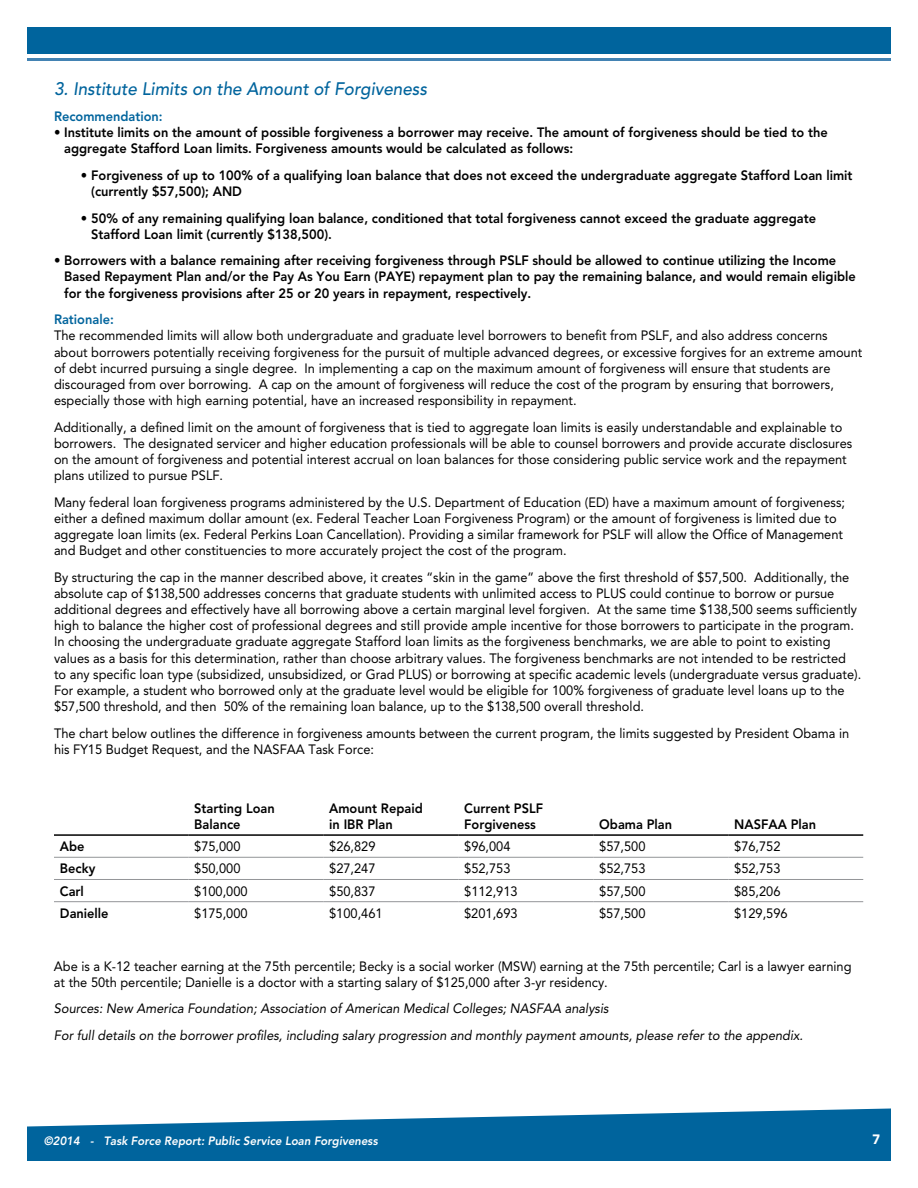
<style>
.page{position:relative;width:918px;height:1188px;background:#fff}
.page>*{position:absolute;margin:0;border:0;box-sizing:border-box;transform-origin:0 0}
.t1{font:italic 500 18px "Avenir LT Std";color:#00649d;scale:.95 1}
.t2{font:13.5px/16.2px "Avenir LT Std";color:#000;scale:.95 1}
.t3{font:800 13.5px/16.2px "Avenir LT Std";color:#000;scale:.95 1}
.t4{font:italic 13.5px/26.4px "Avenir LT Std";color:#000;scale:.95 1}
.t5{font:800 13.5px "Avenir LT Std";color:#00649d;scale:.95 1}
.t6{font:900 13.5px "Avenir LT Std";color:#fff;scale:.95 1}
.t7{font:italic 800 12px "Avenir LT Std";color:#fff;scale:.95 1}
</style>
<div class="page">
<div style="left:27px;top:27px;width:864px;height:27px;background:#00649d"></div>
<hr style="left:27px;top:58px;width:864px;height:3px;background:#4383b3">
<svg style="left:27px;top:1108px;width:864px;height:26px"></svg>
<div style="left:27px;top:1134px;width:864px;height:27px;background:#00649d"></div>
<hr style="left:54px;top:834px;width:134px;height:2px;background:#000">
<hr style="left:188px;top:834px;width:135px;height:2px;background:#000">
<hr style="left:323px;top:834px;width:135px;height:2px;background:#000">
<hr style="left:458px;top:834px;width:135px;height:2px;background:#000">
<hr style="left:593px;top:834px;width:135px;height:2px;background:#000">
<hr style="left:728px;top:834px;width:135px;height:2px;background:#000">
<hr style="left:54px;top:857px;width:134px;height:1px;background:#939598">
<hr style="left:188px;top:857px;width:135px;height:1px;background:#939598">
<hr style="left:323px;top:857px;width:135px;height:1px;background:#939598">
<hr style="left:458px;top:857px;width:135px;height:1px;background:#939598">
<hr style="left:593px;top:857px;width:135px;height:1px;background:#939598">
<hr style="left:728px;top:857px;width:135px;height:1px;background:#939598">
<hr style="left:54px;top:879px;width:134px;height:1px;background:#939598">
<hr style="left:188px;top:879px;width:135px;height:1px;background:#939598">
<hr style="left:323px;top:879px;width:135px;height:1px;background:#939598">
<hr style="left:458px;top:879px;width:135px;height:1px;background:#939598">
<hr style="left:593px;top:879px;width:135px;height:1px;background:#939598">
<hr style="left:728px;top:879px;width:135px;height:1px;background:#939598">
<hr style="left:54px;top:901px;width:134px;height:1px;background:#939598">
<hr style="left:188px;top:901px;width:135px;height:1px;background:#939598">
<hr style="left:323px;top:901px;width:135px;height:1px;background:#939598">
<hr style="left:458px;top:901px;width:135px;height:1px;background:#939598">
<hr style="left:593px;top:901px;width:135px;height:1px;background:#939598">
<hr style="left:728px;top:901px;width:135px;height:1px;background:#939598">
<h1 class="t1" style="left:54px;top:78px;width:394px">3. Institute Limits on the Amount of Forgiveness</h1>
<p class="t5" style="left:54px;top:108px;width:116px">Recommendation:</p>
<p class="t3" style="left:64px;top:125px;width:805px;text-indent:-10px">• Institute limits on the amount of possible forgiveness a borrower may receive. The amount of forgiveness should be tied to the aggregate Stafford Loan limits. Forgiveness amounts would be calculated as follows:</p>
<p class="t3" style="left:91px;top:167px;width:803px;text-indent:-10px">• Forgiveness of up to 100% of a qualifying loan balance that does not exceed the undergraduate aggregate Stafford Loan limit (currently $57,500); AND</p>
<p class="t3" style="left:91px;top:210px;width:765px;text-indent:-10px">• 50% of any remaining qualifying loan balance, conditioned that total forgiveness cannot exceed the graduate aggregate<br>Stafford Loan limit (currently $138,500).</p>
<p class="t3" style="left:64px;top:252px;width:835px;text-indent:-10px">• Borrowers with a balance remaining after receiving forgiveness through PSLF should be allowed to continue utilizing the Income<br>Based Repayment Plan and/or the Pay As You Earn (PAYE) repayment plan to pay the remaining balance, and would remain eligible for the forgiveness provisions after 25 or 20 years in repayment, respectively.</p>
<p class="t5" style="left:54px;top:311px;width:65px">Rationale:</p>
<p class="t2" style="left:54px;top:328px;width:852px">The recommended limits will allow both undergraduate and graduate level borrowers to benefit from PSLF, and also address concerns about borrowers potentially receiving forgiveness for the pursuit of multiple advanced degrees, or excessive forgives for an extreme amount of debt incurred pursuing a single degree. In implementing a cap on the maximum amount of forgiveness will ensure that students are discouraged from over borrowing. A cap on the amount of forgiveness will reduce the cost of the program by ensuring that borrowers, especially those with high earning potential, have an increased responsibility in repayment.</p>
<p class="t2" style="left:54px;top:419px;width:842px">Additionally, a defined limit on the amount of forgiveness that is tied to aggregate loan limits is easily understandable and explainable to borrowers. The designated servicer and higher education professionals will be able to counsel borrowers and provide accurate disclosures on the amount of forgiveness and potential interest accrual on loan balances for those considering public service work and the repayment plans utilized to pursue PSLF.</p>
<p class="t2" style="left:54px;top:494px;width:834px">Many federal loan forgiveness programs administered by the U.S. Department of Education (ED) have a maximum amount of forgiveness; either a defined maximum dollar amount (ex. Federal Teacher Loan Forgiveness Program) or the amount of forgiveness is limited due to aggregate loan limits (ex. Federal Perkins Loan Cancellation). Providing a similar framework for PSLF will allow the Office of Management and Budget and other constituencies to more accurately project the cost of the program.</p>
<p class="t2" style="left:54px;top:569px;width:851px">By structuring the cap in the manner described above, it creates “skin in the game” above the first threshold of $57,500. Additionally, the absolute cap of $138,500 addresses concerns that graduate students with unlimited access to PLUS could continue to borrow or pursue additional degrees and effectively have all borrowing above a certain marginal level forgiven. At the same time $138,500 seems sufficiently high to balance the higher cost of professional degrees and still provide ample incentive for those borrowers to participate in the program.<br>In choosing the undergraduate graduate aggregate Stafford loan limits as the forgiveness benchmarks, we are able to point to existing values as a basis for this determination, rather than choose arbitrary values. The forgiveness benchmarks are not intended to be restricted to any specific loan type (subsidized, unsubsidized, or Grad PLUS) or borrowing at specific academic levels (undergraduate versus graduate).<br>For example, a student who borrowed only at the graduate level would be eligible for 100% forgiveness of graduate level loans up to the $57,500 threshold, and then 50% of the remaining loan balance, up to the $138,500 overall threshold.</p>
<p class="t2" style="left:54px;top:725px;width:839px">The chart below outlines the difference in forgiveness amounts between the current program, the limits suggested by President Obama in his FY15 Budget Request, and the NASFAA Task Force:</p>
<p class="t3" style="left:194px;top:800px;width:86px">Starting Loan<br>Balance</p>
<p class="t3" style="left:329px;top:800px;width:100px">Amount Repaid in IBR Plan</p>
<p class="t3" style="left:464px;top:800px;width:84px">Current PSLF<br>Forgiveness</p>
<p class="t3" style="left:599px;top:816px;width:78px">Obama Plan</p>
<p class="t3" style="left:734px;top:816px;width:88px">NASFAA Plan</p>
<p class="t3" style="left:60px;top:839px;width:28px">Abe</p>
<p class="t2" style="left:194px;top:839px;width:50px">$75,000</p>
<p class="t2" style="left:329px;top:839px;width:50px">$26,829</p>
<p class="t2" style="left:464px;top:839px;width:50px">$96,004</p>
<p class="t2" style="left:599px;top:839px;width:50px">$57,500</p>
<p class="t2" style="left:734px;top:839px;width:50px">$76,752</p>
<p class="t3" style="left:60px;top:861px;width:39px">Becky</p>
<p class="t2" style="left:194px;top:861px;width:50px">$50,000</p>
<p class="t2" style="left:329px;top:861px;width:50px">$27,247</p>
<p class="t2" style="left:464px;top:861px;width:50px">$52,753</p>
<p class="t2" style="left:599px;top:861px;width:50px">$52,753</p>
<p class="t2" style="left:734px;top:861px;width:50px">$52,753</p>
<p class="t3" style="left:60px;top:883px;width:27px">Carl</p>
<p class="t2" style="left:194px;top:883px;width:58px">$100,000</p>
<p class="t2" style="left:329px;top:883px;width:50px">$50,837</p>
<p class="t2" style="left:464px;top:883px;width:58px">$112,913</p>
<p class="t2" style="left:599px;top:883px;width:50px">$57,500</p>
<p class="t2" style="left:734px;top:883px;width:50px">$85,206</p>
<p class="t3" style="left:60px;top:905px;width:53px">Danielle</p>
<p class="t2" style="left:194px;top:905px;width:58px">$175,000</p>
<p class="t2" style="left:329px;top:905px;width:58px">$100,461</p>
<p class="t2" style="left:464px;top:905px;width:58px">$201,693</p>
<p class="t2" style="left:599px;top:905px;width:50px">$57,500</p>
<p class="t2" style="left:734px;top:905px;width:58px">$129,596</p>
<p class="t2" style="left:54px;top:958px;width:841px">Abe is a K-12 teacher earning at the 75th percentile; Becky is a social worker (MSW) earning at the 75th percentile; Carl is a lawyer earning at the 50th percentile; Danielle is a doctor with a starting salary of $125,000 after 3-yr residency.</p>
<p class="t4" style="left:54px;top:996px;width:790px">Sources: New America Foundation; Association of American Medical Colleges; NASFAA analysis<br>For full details on the borrower profiles, including salary progression and monthly payment amounts, please refer to the appendix.</p>
<p class="t7" style="left:44px;top:1133px;width:353px">©2014 - Task Force Report: Public Service Loan Forgiveness</p>
<p class="t6" style="left:873px;top:1131px;width:9px">7</p>
</div>
